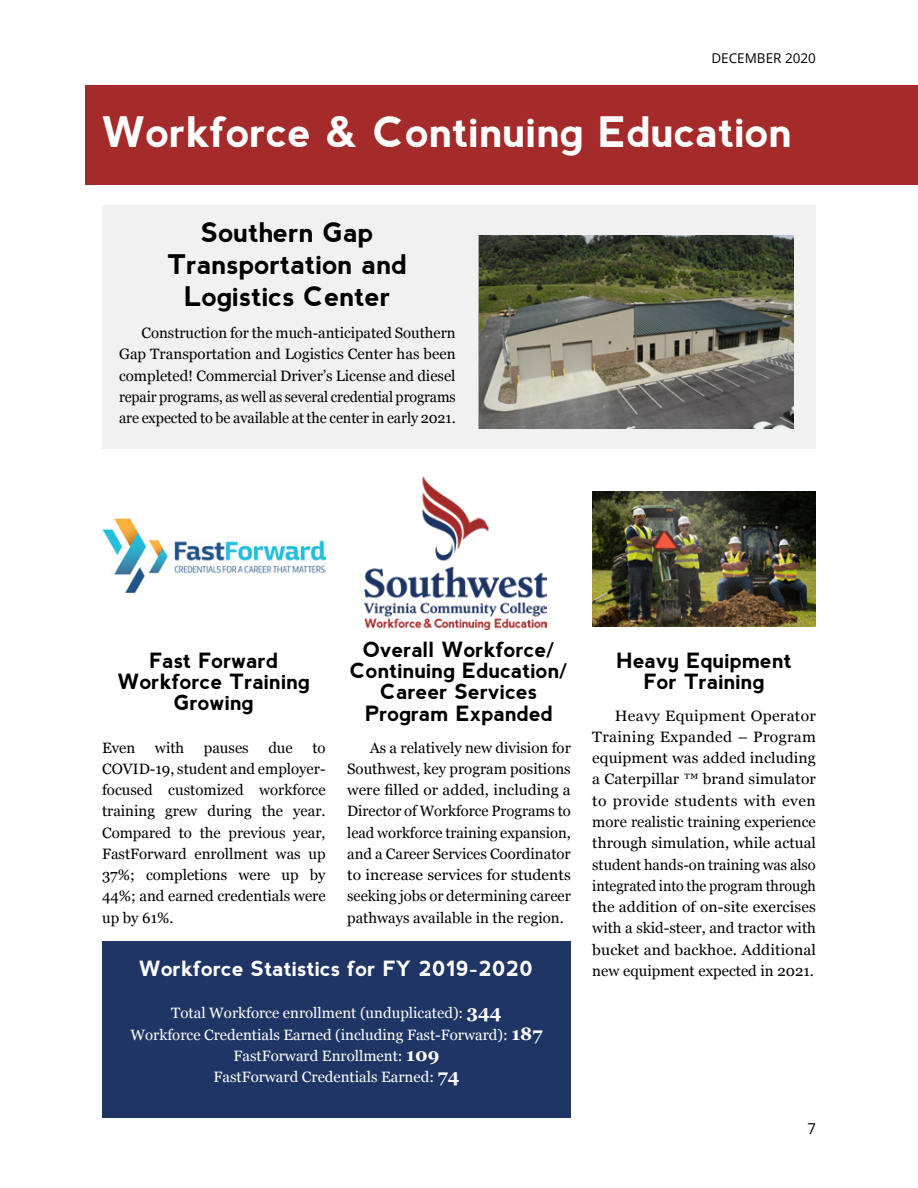
<style>
.page{position:relative;width:918px;height:1188px;background:#fff}
.page>*{position:absolute;margin:0;border:0;box-sizing:border-box;transform-origin:0 0}
.Section_Title_-_Left{font:700 42px "nevis";color:#fff}
.Short_Blurb_Header{font:700 27px/32px "nevis";color:#000;text-align:center}
.Short_Blurb_Header-2{font:700 21px/21.3px "nevis";color:#000;text-align:center}
.Short_Blurb_Header-3{font:700 21px "nevis";color:#fff}
.Body_Text_-_Left{font:15px/21.3px "Georgia";color:#000;text-align:justify}
.Body_Text_-_Left-2{font:15px/21.3px "Georgia";color:#000;text-align:justify;scale:1.05 1}
.Short_Blurb_Header-4{font:15px/21.3px "Georgia";color:#000;text-align:justify}
.Short_Blurb_Header-5{font:15px/21.3px "Georgia";color:#fff;text-align:center}
.t1{font:15px "Open Sans";color:#000}
.t2{font:13.5px "Open Sans";color:#000}
.s1{font-weight:700;font-size:18px}
</style>
<div class="page">
<img style="left:592px;top:492px;width:224px;height:135px">
<img style="left:102px;top:519px;width:224px;height:74px">
<div style="left:102px;top:205px;width:714px;height:244px;background:#f1f1f2"></div>
<div style="left:102px;top:942px;width:469px;height:176px;background:#1e3565"></div>
<div style="left:86px;top:86px;width:832px;height:99px;background:#a42b2a"></div>
<img style="left:479px;top:235px;width:315px;height:193px">
<img style="left:364px;top:476px;width:182px;height:153px">
<p class="t2" style="left:711px;top:49px;width:106px">DECEMBER 2020</p>
<p class="Section_Title_-_Left" style="left:102px;top:108px;width:692px">Workforce &amp; Continuing Education</p>
<p class="Short_Blurb_Header" style="left:167px;top:217px;width:241px">Southern Gap<br>Transportation and<br>Logistics Center</p>
<p class="Body_Text_-_Left" style="left:119px;top:322px;width:338px;text-indent:22px">Construction for the much-anticipated Southern Gap Transportation and Logistics Center has been completed! Commercial Driver’s License and diesel repair programs, as well as several credential programs are expected to be available at the center in early 2021.</p>
<p class="Short_Blurb_Header-2" style="left:350px;top:639px;width:219px">Overall Workforce/<br>Continuing Education/<br>Career Services<br>Program Expanded</p>
<p class="Body_Text_-_Left" style="left:347px;top:736px;width:225px;text-indent:22px">As a relatively new division for Southwest, key program positions were filled or added, including a Director of Workforce Programs to lead workforce training expansion, and a Career Services Coordinator to increase services for students seeking jobs or determining career pathways available in the region.</p>
<p class="Short_Blurb_Header-3" style="left:139px;top:956px;width:396px">Workforce Statistics for FY 2019-2020</p>
<p class="Short_Blurb_Header-5" style="left:130px;top:1002px;width:413px">Total Workforce enrollment (unduplicated): <span class="s1">344<br></span>Workforce Credentials Earned (including Fast-Forward): <span class="s1">187<br></span>FastForward Enrollment: <span class="s1">109<br></span>FastForward Credentials Earned: <span class="s1">74</span></p>
<p class="Short_Blurb_Header-2" style="left:118px;top:649px;width:194px">Fast Forward<br>Workforce Training<br>Growing</p>
<p class="Short_Blurb_Header-4" style="left:102px;top:736px;width:35px">Even</p>
<p class="Short_Blurb_Header-4" style="left:155px;top:736px;width:31px">with</p>
<p class="Short_Blurb_Header-4" style="left:204px;top:736px;width:46px">pauses</p>
<p class="Short_Blurb_Header-4" style="left:268px;top:736px;width:26px">due</p>
<p class="Short_Blurb_Header-4" style="left:102px;top:736px;width:225px;text-indent:210px">to COVID-19, student and employer&shy;focused customized workforce training grew during the year.<br>Compared to the previous year, FastForward enrollment was up 37%; completions were up by 44%; and earned credentials were up by 61%.</p>
<p class="Short_Blurb_Header-2" style="left:616px;top:649px;width:177px">Heavy Equipment<br>For Training</p>
<p class="Body_Text_-_Left-2" style="left:592px;top:704px;width:215px;text-indent:22px">Heavy Equipment Operator Training Expanded – Program equipment was added including a Caterpillar ™ brand simulator to provide students with even more realistic training experience through simulation, while actual student hands-on training was also integrated into the program through the addition of on-site exercises with a skid-steer, and tractor with bucket and backhoe. Additional new equipment expected in 2021.</p>
<p class="t1" style="left:807px;top:1118px;width:10px">7</p>
</div>
